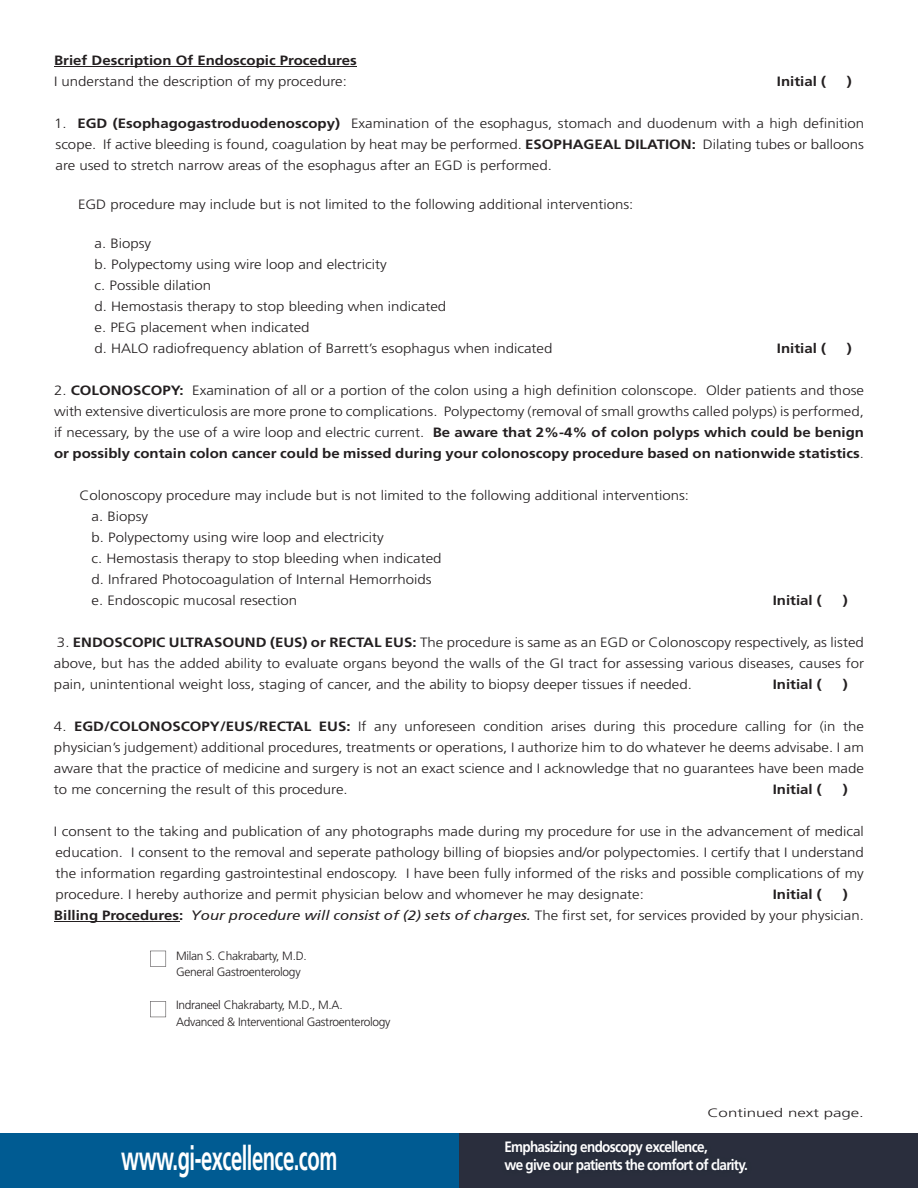
<style>
.page{position:relative;width:918px;height:1188px;background:#fff}
.page>*{position:absolute;margin:0;border:0;box-sizing:border-box;transform-origin:0 0}
.t1{font:700 33.75px "Frutiger LT Std";letter-spacing:-.025em;color:#fff;scale:.6 1}
.t2{font:700 15px/18px "Frutiger LT Std";letter-spacing:-.05em;color:#fff;scale:.9 1}
.t3{font:300 13.5px/21px "Frutiger LT Std";color:#231f20;text-align:justify;scale:1.11 1}
.t4{font:700 13.5px "Frutiger LT Std";color:#231f20;scale:1.11 1}
.t5{font:300 12.15px "Frutiger LT Std";color:#231f20;scale:1.39 1}
.t6{font:300 12px/16.5px "Frutiger LT Std";letter-spacing:-.025em;color:#231f20}
.s1{font-weight:700}
.s2{font-family:"Frutiger SAIN Itv 1";font-weight:400;font-style:italic}
</style>
<div class="page">
<hr style="left:54px;top:66px;width:303px;height:1px;background:#231f20">
<hr style="left:54px;top:921px;width:125px;height:1px;background:#231f20">
<div style="left:0;top:1134px;width:459px;height:54px;background:#005b92"></div>
<div style="left:459px;top:1134px;width:459px;height:54px;background:#2a2e3d"></div>
<img style="left:498px;top:1133px;width:257px;height:1px">
<svg style="left:150px;top:951px;width:16px;height:16px"></svg>
<svg style="left:150px;top:1001px;width:16px;height:16px"></svg>
<p class="t4" style="left:54px;top:53px;width:274px">Brief Description Of Endoscopic Procedures</p>
<p class="t3" style="left:54px;top:71px;width:265px">I understand the description of my procedure:</p>
<p class="t4" style="left:777px;top:74px;width:46px">Initial (</p>
<p class="t4" style="left:847px;top:74px;width:6px">)</p>
<p class="t3" style="left:54px;top:113px;width:731px">1. <span class="s1">EGD (Esophagogastroduodenoscopy)</span> Examination of the esophagus, stomach and duodenum with a high definition scope. If active bleeding is found, coagulation by heat may be performed. <span class="s1">ESOPHAGEAL DILATION:</span> Dilating tubes or balloons are used to stretch narrow areas of the esophagus after an EGD is performed.</p>
<p class="t3" style="left:78px;top:194px;width:502px">EGD procedure may include but is not limited to the following additional interventions:</p>
<p class="t3" style="left:95px;top:233px;width:414px;text-align:left">a. Biopsy<br>b. Polypectomy using wire loop and electricity<br>c. Possible dilation<br>d. Hemostasis therapy to stop bleeding when indicated<br>e. PEG placement when indicated<br>d. HALO radiofrequency ablation of Barrett’s esophagus when indicated</p>
<p class="t4" style="left:777px;top:341px;width:46px">Initial (</p>
<p class="t4" style="left:847px;top:341px;width:6px">)</p>
<p class="t3" style="left:54px;top:380px;width:731px">2. <span class="s1">COLONOSCOPY:</span> Examination of all or a portion of the colon using a high definition colonscope. Older patients and those with extensive diverticulosis are more prone to complications. Polypectomy (removal of small growths called polyps) is performed, if necessary, by the use of a wire loop and electric current. <span class="s1">Be aware that 2%-4% of colon polyps which could be benign or possibly contain colon cancer could be missed during your colonoscopy procedure based on nationwide statistics</span>.</p>
<p class="t3" style="left:92px;top:485px;width:540px;text-align:left;text-indent:-12px">Colonoscopy procedure may include but is not limited to the following additional interventions: a. Biopsy<br>b. Polypectomy using wire loop and electricity<br>c. Hemostasis therapy to stop bleeding when indicated<br>d. Infrared Photocoagulation of Internal Hemorrhoids<br>e. Endoscopic mucosal resection</p>
<p class="t4" style="left:773px;top:593px;width:46px">Initial (</p>
<p class="t4" style="left:843px;top:593px;width:6px">)</p>
<p class="t3" style="left:54px;top:632px;width:731px">3. <span class="s1">ENDOSCOPIC ULTRASOUND (EUS) or RECTAL EUS:</span> The procedure is same as an EGD or Colonoscopy respectively, as listed above, but has the added ability to evaluate organs beyond the walls of the GI tract for assessing various diseases, causes for pain, unintentional weight loss, staging of cancer, and the ability to biopsy deeper tissues if needed.</p>
<p class="t4" style="left:773px;top:677px;width:46px">Initial (</p>
<p class="t4" style="left:843px;top:677px;width:6px">)</p>
<p class="t3" style="left:54px;top:716px;width:731px">4. <span class="s1">EGD/COLONOSCOPY/EUS/RECTAL EUS:</span> If any unforeseen condition arises during this procedure calling for (in the physician’s judgement) additional procedures, treatments or operations, I authorize him to do whatever he deems advisabe. I am aware that the practice of medicine and surgery is not an exact science and I acknowledge that no guarantees have been made to me concerning the result of this procedure.</p>
<p class="t4" style="left:773px;top:782px;width:46px">Initial (</p>
<p class="t4" style="left:843px;top:782px;width:6px">)</p>
<p class="t3" style="left:54px;top:821px;width:731px">I consent to the taking and publication of any photographs made during my procedure for use in the advancement of medical education. I consent to the removal and seperate pathology billing of biopsies and/or polypectomies. I certify that I understand the information regarding gastrointestinal endoscopy. I have been fully informed of the risks and possible complications of my procedure. I hereby authorize and permit physician below and whomever he may designate:</p>
<p class="t3" style="left:54px;top:884px;width:731px;text-indent:789px"><span class="s1">)<br>Billing Procedures:</span> <span class="s2">Your procedure will consist of (2) sets of charges.</span> The first set, for services provided by your physician.</p>
<p class="t4" style="left:773px;top:887px;width:46px">Initial (</p>
<p class="t6" style="left:176px;top:948px;width:132px">Milan S. Chakrabarty, M.D.<br>General Gastroenterology</p>
<p class="t6" style="left:176px;top:997px;width:216px">Indraneel Chakrabarty, M.D., M.A.<br>Advanced &amp; Interventional Gastroenterology</p>
<p class="t5" style="left:707px;top:1106px;width:114px">Continued next page.</p>
<h1 class="t1" style="left:121px;top:1138px;width:362px">www.gi-excellence.com</h1>
<p class="t2" style="left:504px;top:1138px;width:272px">Emphasizing endoscopy excellence,<br>we give our patients the comfort of clarity.</p>
</div>
